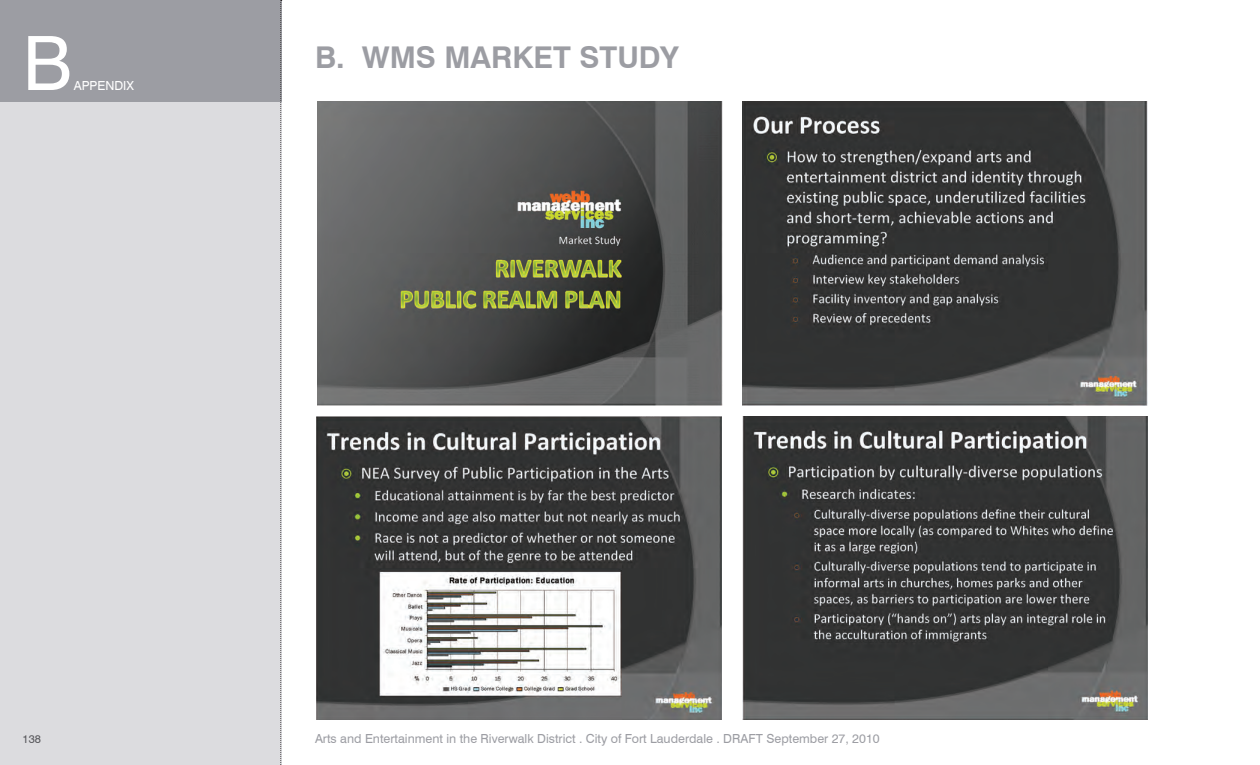
<style>
.page{position:relative;width:1260px;height:765px;background:#fff}
.page>*{position:absolute;margin:0;border:0;box-sizing:border-box;transform-origin:0 0}
.t1{font:75px "Swiss 721 BT";color:#fff}
.t2{font:700 30px "Swiss 721 BT";color:#9c9da3}
.t3{font:12.5px "Swiss 721 BT";color:#9c9da3}
.t4{font:12.5px "Swiss 721 BT";color:#fff}
.t5{font:11.25px "Swiss 721 BT";color:#56565a}
</style>
<div class="page">
<div style="left:0;top:0;width:281px;height:765px;background:#dcdcdf"></div>
<div style="left:0;top:0;width:281px;height:101px;background:#9c9da3"></div>
<svg style="left:280px;top:0;width:2px;height:765px"></svg>
<img style="left:742px;top:101px;width:406px;height:304px">
<img style="left:316px;top:416px;width:405px;height:304px">
<img style="left:742px;top:416px;width:406px;height:304px">
<img style="left:317px;top:101px;width:405px;height:304px">
<h1 class="t1" style="left:22px;top:18px;width:51px">B</h1>
<h2 class="t2" style="left:315px;top:39px;width:365px">B. WMS MARKET STUDY</h2>
<p class="t4" style="left:74px;top:78px;width:62px">APPENDIX</p>
<p class="t5" style="left:22px;top:732px;width:20px">138</p>
<p class="t3" style="left:315px;top:730px;width:566px">Arts and Entertainment in the Riverwalk District . City of Fort Lauderdale . DRAFT September 27, 2010</p>
</div>
